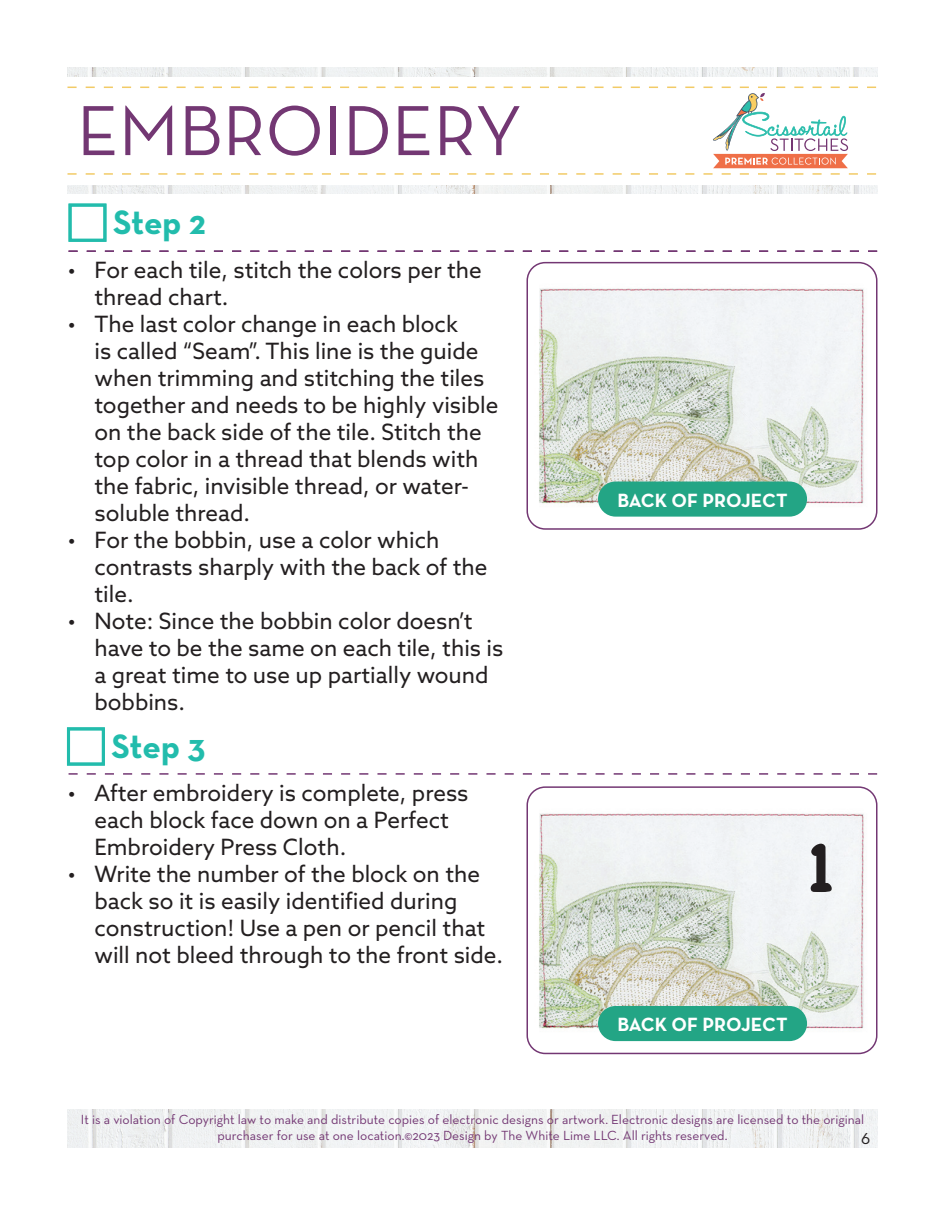
<style>
.page{position:relative;width:945px;height:1215px;background:#fff}
.page>*{position:absolute;margin:0;border:0;box-sizing:border-box;transform-origin:0 0}
.t1{font:72px "Neutra Text";color:#733773}
.t2{font:700 67.5px "Chalkboard";color:#231f20}
.t3{font:700 34.5px "Neutra Text";letter-spacing:-.01em;color:#22bcac}
.t4{font:22.5px/27px "Azo Sans";color:#231f20}
.t5{font:700 19.5px "Neutra Text";color:#fff}
.t6{font:18px "Neutra Text";color:#231f20}
.t7{font:13.5px/16.2px "Neutra Text";color:#733773;text-align:center}
</style>
<div class="page">
<img style="left:68px;top:1109px;width:810px;height:39px">
<img style="left:68px;top:68px;width:810px;height:125px">
<div style="left:43px;top:77px;width:863px;height:107px;background:#fff"></div>
<svg style="left:68px;top:87px;width:808px;height:88px"></svg>
<svg style="left:69px;top:773px;width:808px;height:2px"></svg>
<div style="left:67px;top:727px;width:38px;height:39px;border:3px solid #22bcac"></div>
<svg style="left:69px;top:250px;width:808px;height:2px"></svg>
<img style="left:529px;top:265px;width:346px;height:262px">
<div style="left:526px;top:262px;width:352px;height:268px;border:2px solid #733773;border-radius:18px"></div>
<img style="left:529px;top:789px;width:346px;height:264px">
<div style="left:526px;top:786px;width:352px;height:268px;border:2px solid #733773;border-radius:18px"></div>
<div style="left:69px;top:204px;width:37px;height:38px;border:3px solid #22bcac"></div>
<div style="left:598px;top:482px;width:209px;height:35px;background:#23a585;border-radius:18px"></div>
<div style="left:598px;top:1006px;width:209px;height:35px;background:#23a585;border-radius:18px"></div>
<h1 class="t1" style="left:77px;top:87px;width:447px">EMBROIDERY</h1>
<h3 class="t3" style="left:113px;top:201px;width:94px">Step 2</h3>
<p class="t4" style="left:94px;top:257px;width:389px;text-indent:-27px">• For each tile, stitch the colors per the thread chart.</p>
<p class="t4" style="left:94px;top:311px;width:405px;text-indent:-27px">• The last color change in each block<br>is called “Seam”. This line is the guide when trimming and stitching the tiles together and needs to be highly visible on the back side of the tile. Stitch the top color in a thread that blends with the fabric, invisible thread, or water&shy;soluble thread.</p>
<p class="t4" style="left:94px;top:527px;width:394px;text-indent:-27px">• For the bobbin, use a color which contrasts sharply with the back of the tile.</p>
<p class="t4" style="left:94px;top:608px;width:410px;text-indent:-27px">• Note: Since the bobbin color doesn’t have to be the same on each tile, this is a great time to use up partially wound bobbins.</p>
<h3 class="t3" style="left:111px;top:725px;width:96px">Step 3</h3>
<p class="t4" style="left:94px;top:779px;width:375px;text-indent:-27px">• After embroidery is complete, press each block face down on a Perfect<br>Embroidery Press Cloth.</p>
<p class="t4" style="left:94px;top:860px;width:410px;text-indent:-27px">• Write the number of the block on the back so it is easily identified during construction! Use a pen or pencil that will not bleed through to the front side.</p>
<p class="t5" style="left:617px;top:488px;width:172px">BACK OF PROJECT</p>
<h2 class="t2" style="left:807px;top:827px;width:30px">1</h2>
<p class="t5" style="left:617px;top:1013px;width:172px">BACK OF PROJECT</p>
<p class="t7" style="left:81px;top:1111px;width:785px">It is a violation of Copyright law to make and distribute copies of electronic designs or artwork. Electronic designs are licensed to the original purchaser for use at one location.©2023 Design by The White Lime LLC. All rights reserved.</p>
<p class="t6" style="left:861px;top:1126px;width:11px">6</p>
</div>
